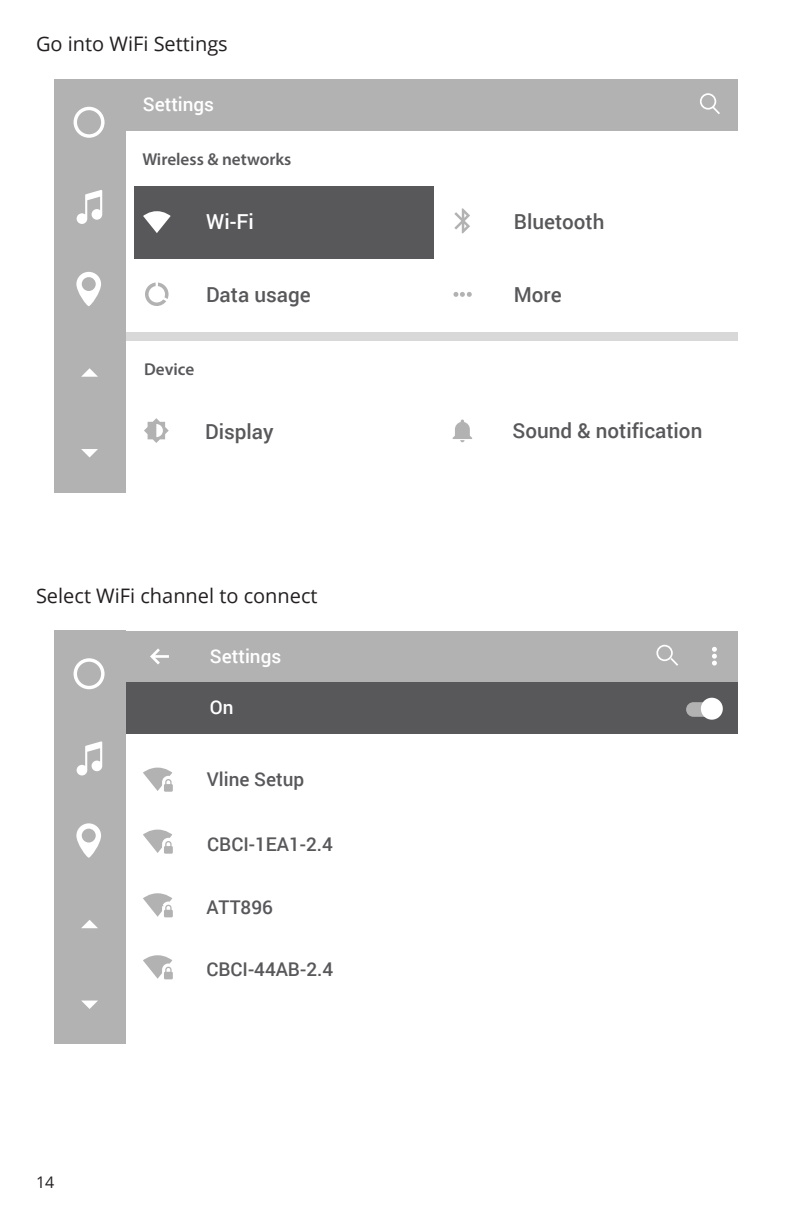
<style>
.page{position:relative;width:792px;height:1224px;background:#fff}
.page>*{position:absolute;margin:0;border:0;box-sizing:border-box;transform-origin:0 0}
.t1{font:500 20.6px "Roboto";color:#58585b}
.t2{font:500 20.6px "Roboto";color:#fff}
.t3{font:20px "Open Sans";color:#231f20}
.t4{font:500 19px "Roboto";color:#58585b}
.t5{font:500 19px "Roboto";color:#fff}
.t6{font:600 17.2px "Myriad Pro";color:#58585b}
.t7{font:16px "Open Sans";color:#231f20}
</style>
<div class="page">
<div style="left:117px;top:333px;width:621px;height:8px;background:#d8d8d8"></div>
<div style="left:54px;top:79px;width:72px;height:413px;background:#b2b2b2"></div>
<svg style="left:74px;top:107px;width:31px;height:31px"></svg>
<svg style="left:77px;top:190px;width:25px;height:34px"></svg>
<svg style="left:76px;top:272px;width:25px;height:34px"></svg>
<svg style="left:81px;top:368px;width:17px;height:9px"></svg>
<div style="left:126px;top:79px;width:612px;height:52px;background:#b2b2b2"></div>
<svg style="left:81px;top:449px;width:17px;height:8px"></svg>
<div style="left:134px;top:186px;width:300px;height:73px;background:#58585b"></div>
<svg style="left:700px;top:93px;width:20px;height:21px"></svg>
<svg style="left:143px;top:211px;width:28px;height:22px"></svg>
<svg style="left:145px;top:283px;width:24px;height:23px"></svg>
<svg style="left:144px;top:418px;width:25px;height:25px"></svg>
<svg style="left:453px;top:420px;width:19px;height:22px"></svg>
<svg style="left:454px;top:208px;width:16px;height:25px"></svg>
<svg style="left:453px;top:292px;width:19px;height:5px"></svg>
<div style="left:54px;top:631px;width:72px;height:413px;background:#b2b2b2"></div>
<svg style="left:74px;top:658px;width:31px;height:31px"></svg>
<svg style="left:77px;top:741px;width:25px;height:34px"></svg>
<svg style="left:76px;top:823px;width:25px;height:35px"></svg>
<svg style="left:81px;top:920px;width:17px;height:8px"></svg>
<div style="left:126px;top:631px;width:612px;height:52px;background:#b2b2b2"></div>
<div style="left:126px;top:682px;width:612px;height:52px;background:#58585b"></div>
<svg style="left:82px;top:1001px;width:16px;height:8px"></svg>
<svg style="left:656px;top:645px;width:22px;height:21px"></svg>
<svg style="left:150px;top:648px;width:19px;height:16px"></svg>
<svg style="left:712px;top:647px;width:5px;height:19px"></svg>
<div style="left:686px;top:702px;width:30px;height:15px;background:#b2b2b2;border-radius:7px"></div>
<div style="left:701px;top:698px;width:22px;height:22px;background:#fff;border-radius:50%"></div>
<svg style="left:143px;top:768px;width:30px;height:24px"></svg>
<svg style="left:143px;top:830px;width:30px;height:24px"></svg>
<svg style="left:143px;top:893px;width:30px;height:24px"></svg>
<svg style="left:143px;top:955px;width:30px;height:24px"></svg>
<p class="t3" style="left:36px;top:30px;width:193px">Go into WiFi Settings</p>
<p class="t5" style="left:143px;top:91px;width:73px">Settings</p>
<p class="t6" style="left:142px;top:148px;width:151px">Wireless &amp; networks</p>
<p class="t2" style="left:206px;top:207px;width:49px">Wi-Fi</p>
<p class="t1" style="left:514px;top:207px;width:92px">Bluetooth</p>
<p class="t1" style="left:206px;top:280px;width:106px">Data usage</p>
<p class="t1" style="left:514px;top:280px;width:49px">More</p>
<p class="t6" style="left:144px;top:358px;width:52px">Device</p>
<p class="t1" style="left:205px;top:417px;width:70px">Display</p>
<p class="t1" style="left:513px;top:416px;width:191px">Sound &amp; notification</p>
<p class="t3" style="left:36px;top:582px;width:283px">Select WiFi channel to connect</p>
<p class="t5" style="left:210px;top:643px;width:73px">Settings</p>
<p class="t5" style="left:210px;top:694px;width:25px">On</p>
<p class="t4" style="left:207px;top:766px;width:99px">Vline Setup</p>
<p class="t4" style="left:207px;top:831px;width:127px">CBCI-1EA1-2.4</p>
<p class="t4" style="left:206px;top:894px;width:68px">ATT896</p>
<p class="t7" style="left:36px;top:1171px;width:20px">14</p>
<p class="t4" style="left:206px;top:956px;width:128px">CBCI-44AB-2.4</p>
</div>
